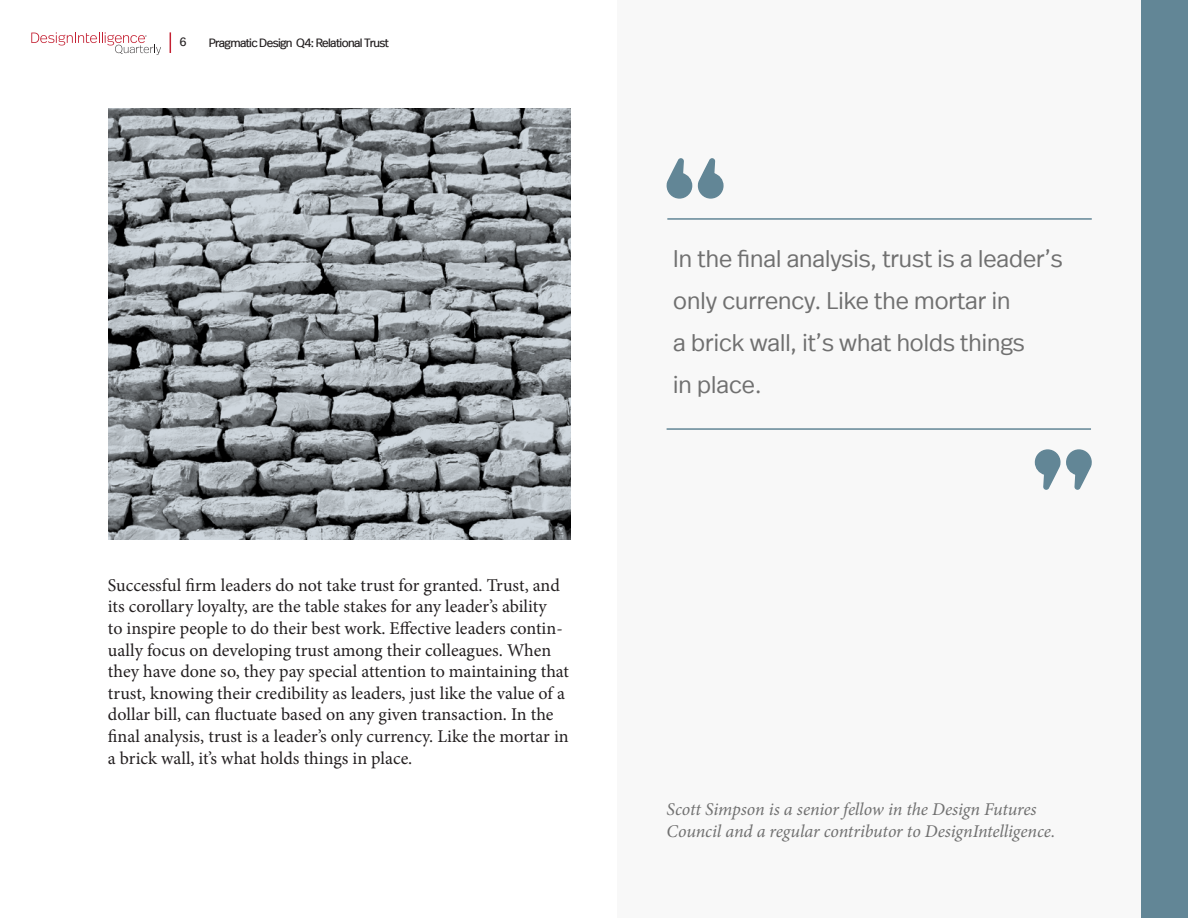
<style>
.page{position:relative;width:1188px;height:918px;background:#fff}
.page>*{position:absolute;margin:0;border:0;box-sizing:border-box;transform-origin:0 0}
.t1{font:300 24px/42px "Real Head Offc";color:#707070}
.Body_text{font:18px/21.6px "Minion Pro";color:#231f20}
.Bio{font:italic 18px/21.6px "Minion Pro";letter-spacing:-.01em;color:#707070}
.t2{font:12px "Real Head Offc";letter-spacing:-.05em;color:#231f20}
</style>
<div class="page">
<div style="left:1141px;top:0;width:47px;height:918px;background:#628696"></div>
<div style="left:618px;top:0;width:523px;height:918px;background:#f8f8f8"></div>
<hr style="left:667px;top:218px;width:425px;height:2px;background:#628696">
<svg style="left:666px;top:158px;width:58px;height:41px"></svg>
<hr style="left:667px;top:428px;width:424px;height:2px;background:#628696">
<svg style="left:1034px;top:449px;width:58px;height:41px"></svg>
<svg style="left:108px;top:108px;width:462px;height:432px;background:#8b9095"></svg>
<svg style="left:31px;top:32px;width:130px;height:23px"></svg>
<svg style="left:170px;top:32px;width:1px;height:21px"></svg>
<p class="t2" style="left:180px;top:35px;width:9px">6</p>
<p class="t2" style="left:209px;top:35px;width:182px">Pragmatic Design Q4: Relational Trust</p>
<p class="Body_text" style="left:108px;top:574px;width:462px">Successful firm leaders do not take trust for granted. Trust, and its corollary loyalty, are the table stakes for any leader’s ability<br>to inspire people to do their best work. Effective leaders contin&shy;ually focus on developing trust among their colleagues. When they have done so, they pay special attention to maintaining that trust, knowing their credibility as leaders, just like the value of a dollar bill, can fluctuate based on any given transaction. In the final analysis, trust is a leader’s only currency. Like the mortar in a brick wall, it’s what holds things in place.</p>
<p class="t1" style="left:673px;top:238px;width:391px">In the final analysis, trust is a leader’s only currency. Like the mortar in<br>a brick wall, it’s what holds things<br>in place.</p>
<p class="Bio" style="left:667px;top:799px;width:390px">Scott Simpson is a senior fellow in the Design Futures<br>Council and a regular contributor to DesignIntelligence.</p>
</div>
